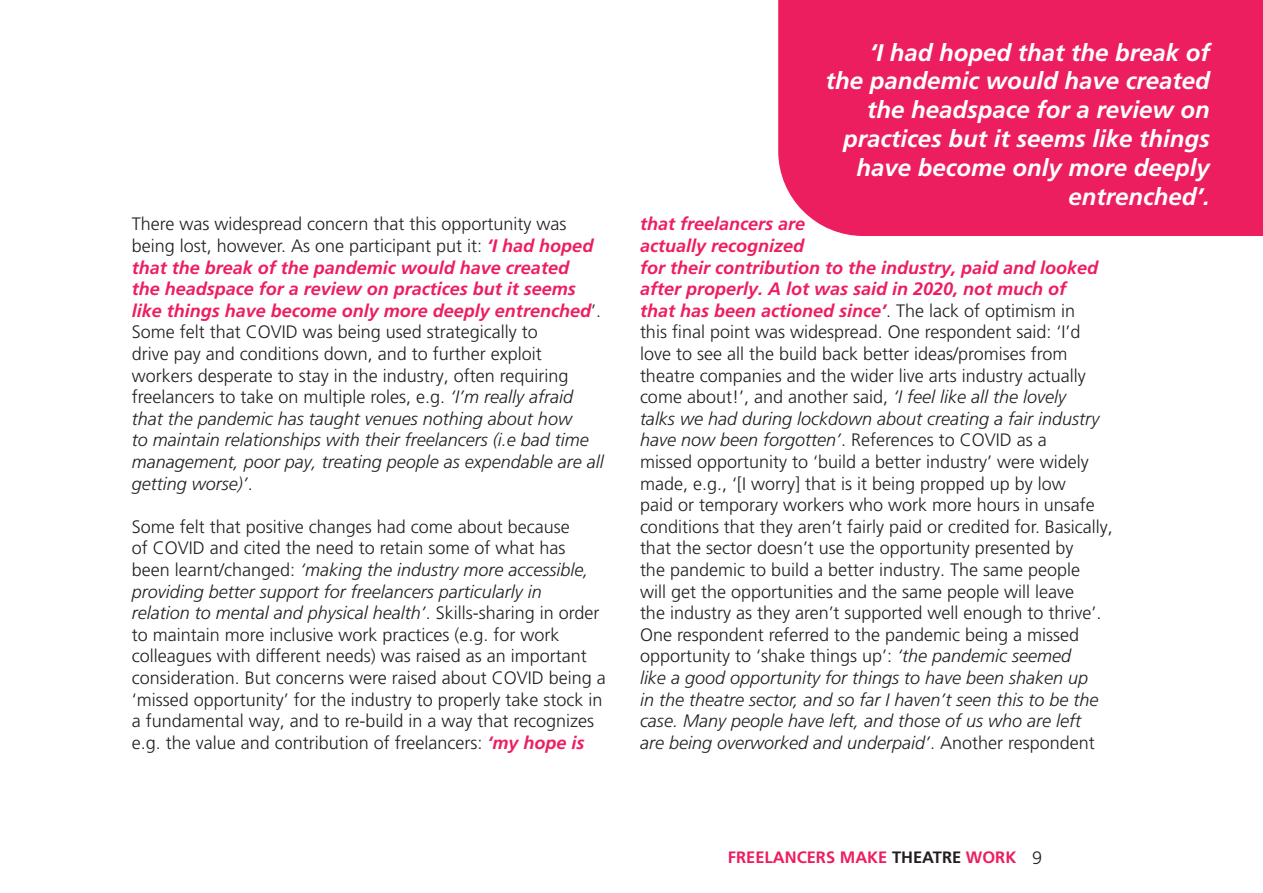
<style>
.page{position:relative;width:1263px;height:893px;background:#fff}
.page>*{position:absolute;margin:0;border:0;box-sizing:border-box;transform-origin:0 0}
.t1{font:italic 700 24px/28.8px "Frutiger LT Pro";color:#fff;text-align:right}
.t2{font:300 18px/21.6px "Frutiger LT Pro";color:#231f20}
.t3{font:700 16.5px "Frutiger LT Pro";color:#ed1e60}
.s1{font-weight:700;font-style:italic;color:#ed1e60}
.s2{font-style:italic}
.s3{color:#231f20}
.s4{font-weight:300;font-size:18px;color:#231f20}
</style>
<div class="page">
<div style="left:778px;top:0;width:485px;height:236px;background:#ed1e60"></div>
<p class="t2" style="left:132px;top:213px;width:474px">There was widespread concern that this opportunity was being lost, however. As one participant put it: <span class="s1">‘I had hoped that the break of the pandemic would have created<br>the headspace for a review on practices but it seems like things have become only more deeply entrenched</span>’.<br>Some felt that COVID was being used strategically to<br>drive pay and conditions down, and to further exploit workers desperate to stay in the industry, often requiring freelancers to take on multiple roles, e.g. <span class="s2">‘I’m really afraid that the pandemic has taught venues nothing about how<br>to maintain relationships with their freelancers (i.e bad time management, poor pay, treating people as expendable are all getting worse)’</span>.</p>
<p class="t2" style="left:132px;top:516px;width:476px">Some felt that positive changes had come about because<br>of COVID and cited the need to retain some of what has been learnt/changed: <span class="s2">‘making the industry more accessible, providing better support for freelancers particularly in<br>relation to mental and physical health’</span>. Skills-sharing in order to maintain more inclusive work practices (e.g. for work colleagues with different needs) was raised as an important consideration. But concerns were raised about COVID being a ‘missed opportunity’ for the industry to properly take stock in a fundamental way, and to re-build in a way that recognizes e.g. the value and contribution of freelancers: <span class="s1">‘my hope is</span></p>
<p class="t1" style="left:826px;top:38px;width:386px">‘I had hoped that the break of<br>the pandemic would have created the headspace for a review on practices but it seems like things have become only more deeply entrenched’.</p>
<p class="t2" style="left:640px;top:213px;width:474px"><span class="s1">that freelancers are<br>actually recognized<br>for their contribution to the industry, paid and looked after properly. A lot was said in 2020, not much of<br>that has been actioned since’</span>. The lack of optimism in<br>this final point was widespread. One respondent said: ‘I’d love to see all the build back better ideas/promises from theatre companies and the wider live arts industry actually come about!’, and another said, <span class="s2">‘I feel like all the lovely<br>talks we had during lockdown about creating a fair industry have now been forgotten’</span>. References to COVID as a<br>missed opportunity to ‘build a better industry’ were widely made, e.g., ‘[I worry] that is it being propped up by low<br>paid or temporary workers who work more hours in unsafe conditions that they aren’t fairly paid or credited for. Basically, that the sector doesn’t use the opportunity presented by<br>the pandemic to build a better industry. The same people<br>will get the opportunities and the same people will leave<br>the industry as they aren’t supported well enough to thrive’.<br>One respondent referred to the pandemic being a missed opportunity to ‘shake things up’: <span class="s2">‘the pandemic seemed<br>like a good opportunity for things to have been shaken up<br>in the theatre sector, and so far I haven’t seen this to be the case. Many people have left, and those of us who are left<br>are being overworked and underpaid’</span>. Another respondent</p>
<p class="t3" style="left:728px;top:848px;width:316px">FREELANCERS MAKE <span class="s3">THEATRE</span> WORK <span class="s4">9</span></p>
</div>
